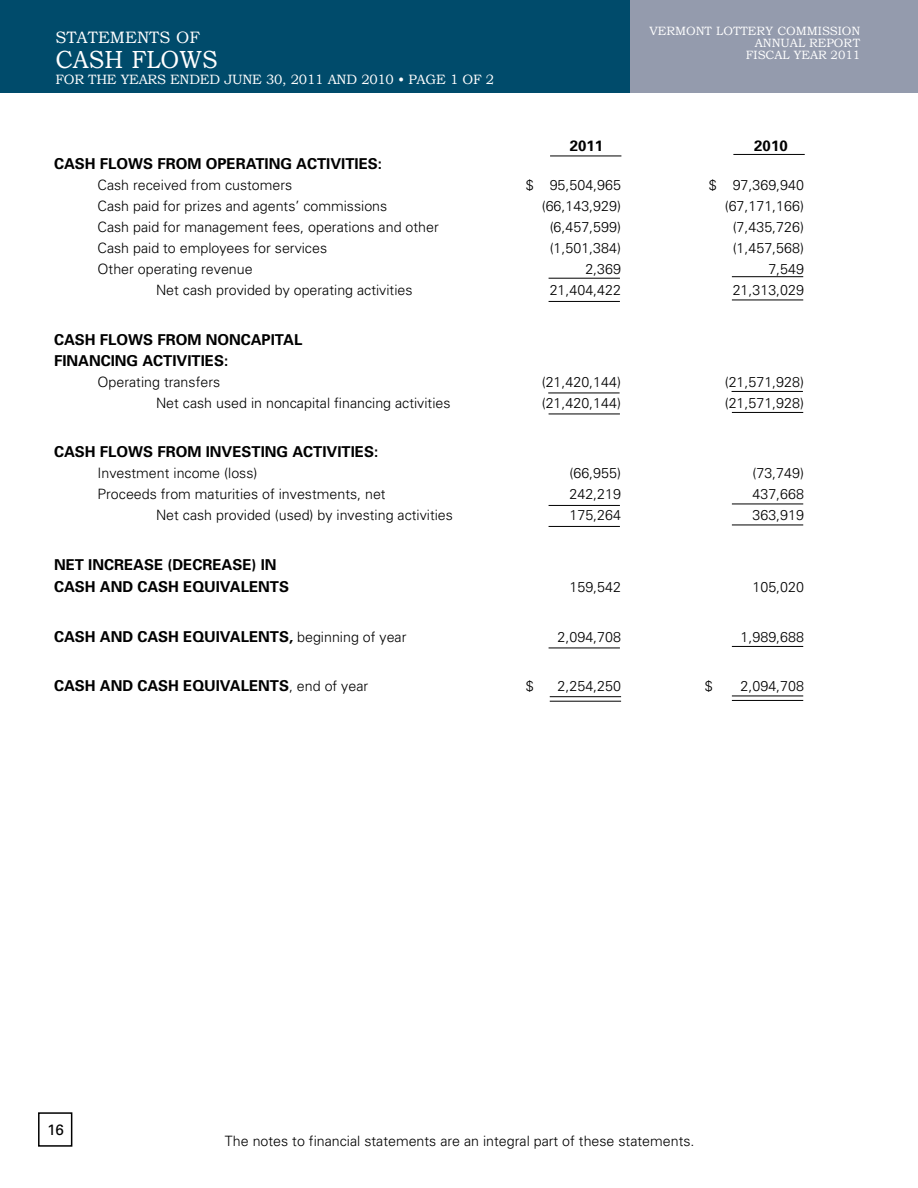
<style>
.page{position:relative;width:918px;height:1188px;background:#fff}
.page>*{position:absolute;margin:0;border:0;box-sizing:border-box;transform-origin:0 0}
.t1{font:24.75px "Bookman Old Style";color:#fff;scale:.95 1}
.t2{font:16.5px "Bookman Old Style";color:#fff}
.t3{font:700 15px/21px "Univers";color:#000}
.t4{font:15px "Univers";color:#000}
.t5{font:300 14.25px "Univers";color:#000}
.t6{font:13.5px "Bookman Old Style";letter-spacing:-.02em;color:#fff}
.t7{font:12px/12px "Bookman Old Style";color:#fff;text-align:right}
.s1{font-weight:300;font-size:14.25px}
</style>
<div class="page">
<div style="left:38px;top:1112px;width:34px;height:35px;border:2px solid #000"></div>
<div style="left:0;top:0;width:633px;height:93px;background:#004b6b"></div>
<div style="left:630px;top:0;width:288px;height:93px;background:#949bad"></div>
<hr style="left:732px;top:696px;width:71px;height:1px;background:#000">
<hr style="left:732px;top:700px;width:71px;height:1px;background:#000">
<hr style="left:550px;top:696px;width:71px;height:1px;background:#000">
<hr style="left:550px;top:701px;width:71px;height:1px;background:#000">
<hr style="left:550px;top:156px;width:71px;height:1px;background:#000">
<hr style="left:733px;top:154px;width:72px;height:1px;background:#000">
<hr style="left:549px;top:278px;width:71px;height:1px;background:#000">
<hr style="left:732px;top:276px;width:71px;height:1px;background:#000">
<hr style="left:549px;top:301px;width:71px;height:1px;background:#000">
<hr style="left:732px;top:300px;width:71px;height:1px;background:#000">
<hr style="left:549px;top:414px;width:71px;height:1px;background:#000">
<hr style="left:732px;top:412px;width:71px;height:1px;background:#000">
<hr style="left:548px;top:393px;width:72px;height:1px;background:#000">
<hr style="left:732px;top:391px;width:71px;height:1px;background:#000">
<hr style="left:549px;top:505px;width:71px;height:1px;background:#000">
<hr style="left:732px;top:504px;width:71px;height:1px;background:#000">
<hr style="left:549px;top:526px;width:71px;height:1px;background:#000">
<hr style="left:732px;top:525px;width:71px;height:1px;background:#000">
<hr style="left:549px;top:648px;width:71px;height:1px;background:#000">
<hr style="left:732px;top:646px;width:71px;height:1px;background:#000">
<p class="t2" style="left:56px;top:28px;width:146px">STATEMENTS OF</p>
<h1 class="t1" style="left:56px;top:45px;width:172px">CASH FLOWS</h1>
<p class="t6" style="left:56px;top:72px;width:440px">FOR THE YEARS ENDED JUNE 30, 2011 AND 2010 • PAGE 1 OF 2</p>
<p class="t7" style="left:649px;top:25px;width:213px">VERMONT LOTTERY COMMISSION<br>ANNUAL REPORT<br>FISCAL YEAR 2011</p>
<p class="t3" style="left:570px;top:135px;width:35px">2011</p>
<p class="t3" style="left:754px;top:135px;width:35px">2010</p>
<p class="t3" style="left:54px;top:153px;width:330px">CASH FLOWS FROM OPERATING ACTIVITIES:</p>
<p class="t5" style="left:98px;top:177px;width:196px">Cash received from customers</p>
<p class="t5" style="left:526px;top:177px;width:97px">$ 95,504,965</p>
<p class="t5" style="left:709px;top:177px;width:97px">$ 97,369,940</p>
<p class="t5" style="left:98px;top:198px;width:291px">Cash paid for prizes and agents’ commissions</p>
<p class="t5" style="left:542px;top:198px;width:81px">(66,143,929)</p>
<p class="t5" style="left:725px;top:198px;width:81px">(67,171,166)</p>
<p class="t5" style="left:98px;top:219px;width:343px">Cash paid for management fees, operations and other</p>
<p class="t5" style="left:550px;top:219px;width:73px">(6,457,599)</p>
<p class="t5" style="left:733px;top:219px;width:73px">(7,435,726)</p>
<p class="t5" style="left:98px;top:240px;width:231px">Cash paid to employees for services</p>
<p class="t5" style="left:550px;top:240px;width:73px">(1,501,384)</p>
<p class="t5" style="left:733px;top:240px;width:73px">(1,457,568)</p>
<p class="t5" style="left:98px;top:261px;width:157px">Other operating revenue</p>
<p class="t5" style="left:585px;top:261px;width:37px">2,369</p>
<p class="t5" style="left:768px;top:261px;width:37px">7,549</p>
<p class="t5" style="left:156px;top:282px;width:258px">Net cash provided by operating activities</p>
<p class="t5" style="left:550px;top:282px;width:73px">21,404,422</p>
<p class="t5" style="left:733px;top:282px;width:73px">21,313,029</p>
<p class="t3" style="left:54px;top:328px;width:250px">CASH FLOWS FROM NONCAPITAL<br>FINANCING ACTIVITIES:</p>
<p class="t5" style="left:98px;top:373px;width:124px">Operating transfers</p>
<p class="t5" style="left:542px;top:373px;width:81px">(21,420,144)</p>
<p class="t5" style="left:725px;top:373px;width:81px">(21,571,928)</p>
<p class="t5" style="left:156px;top:394px;width:296px">Net cash used in noncapital financing activities</p>
<p class="t5" style="left:542px;top:394px;width:81px">(21,420,144)</p>
<p class="t5" style="left:725px;top:394px;width:81px">(21,571,928)</p>
<p class="t3" style="left:54px;top:441px;width:326px">CASH FLOWS FROM INVESTING ACTIVITIES:</p>
<p class="t5" style="left:98px;top:465px;width:161px">Investment income (loss)</p>
<p class="t5" style="left:570px;top:465px;width:53px">(66,955)</p>
<p class="t5" style="left:753px;top:465px;width:53px">(73,749)</p>
<p class="t5" style="left:98px;top:486px;width:290px">Proceeds from maturities of investments, net</p>
<p class="t5" style="left:570px;top:486px;width:53px">242,219</p>
<p class="t5" style="left:753px;top:486px;width:53px">437,668</p>
<p class="t5" style="left:156px;top:507px;width:298px">Net cash provided (used) by investing activities</p>
<p class="t5" style="left:570px;top:507px;width:53px">175,264</p>
<p class="t5" style="left:753px;top:507px;width:53px">363,919</p>
<p class="t3" style="left:54px;top:553px;width:237px;line-height:22.5px">NET INCREASE (DECREASE) IN<br>CASH AND CASH EQUIVALENTS</p>
<p class="t5" style="left:570px;top:579px;width:53px">159,542</p>
<p class="t5" style="left:752px;top:579px;width:53px">105,020</p>
<p class="t3" style="left:54px;top:625px;width:354px">CASH AND CASH EQUIVALENTS, <span class="s1">beginning of year</span></p>
<p class="t5" style="left:558px;top:628px;width:65px">2,094,708</p>
<p class="t5" style="left:741px;top:628px;width:65px">1,989,688</p>
<p class="t3" style="left:54px;top:675px;width:316px">CASH AND CASH EQUIVALENTS<span class="s1">, end of year</span></p>
<p class="t5" style="left:526px;top:678px;width:9px">$</p>
<p class="t5" style="left:558px;top:678px;width:65px">2,254,250</p>
<p class="t5" style="left:705px;top:678px;width:9px">$</p>
<p class="t5" style="left:741px;top:678px;width:65px">2,094,708</p>
<p class="t4" style="left:47px;top:1120px;width:18px">16</p>
<p class="t5" style="left:225px;top:1132px;width:471px">The notes to financial statements are an integral part of these statements.</p>
</div>
